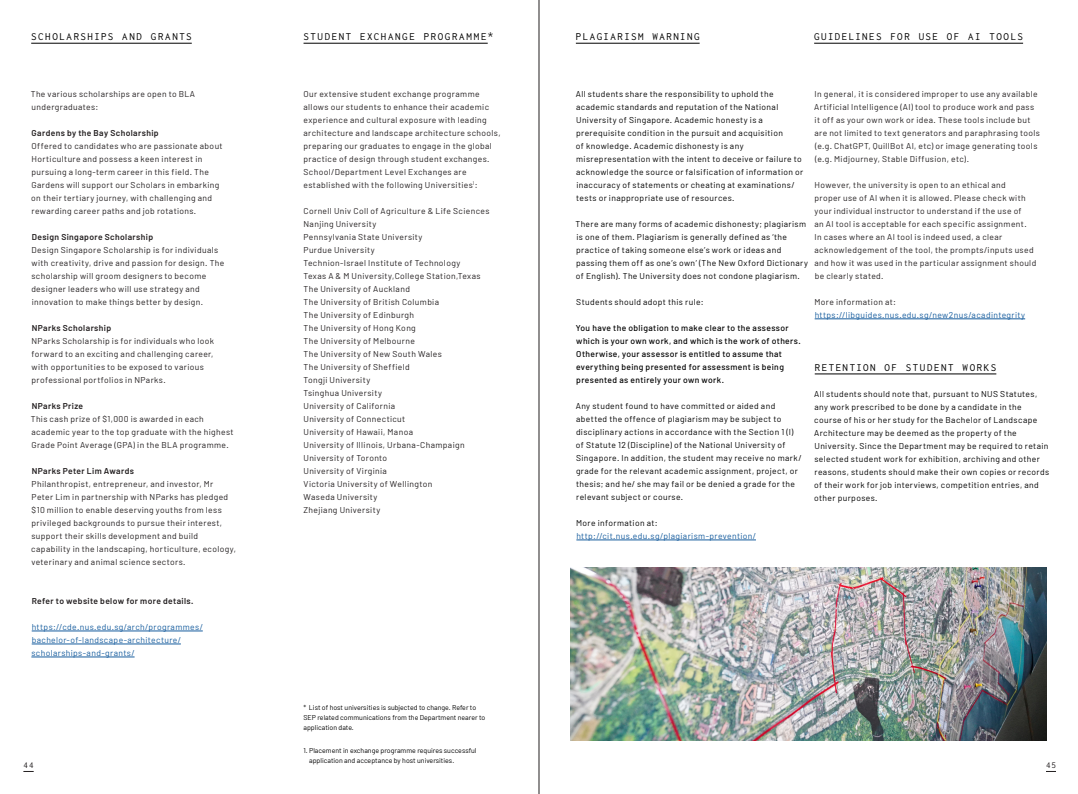
<style>
.page{position:relative;width:1078px;height:794px;background:#fff}
.page>*{position:absolute;margin:0;border:0;box-sizing:border-box;transform-origin:0 0}
.t1{font:11px "Inconsolata";letter-spacing:.14em;color:#000001}
.t2{font:9px "Inconsolata";color:#231f20}
.Body_Copy{font:8.5px/13px "Barlow";letter-spacing:.045em;color:#231f20}
.Body_Copy-2{font:8.5px/13px "Barlow";letter-spacing:.045em;color:#000001}
.Body_Copy-3{font:500 8.5px/13px "Barlow";letter-spacing:.045em;color:#000001}
.Body_Copy-4{font:8.5px/13px "Barlow";letter-spacing:.045em;color:#175d9e}
.Body_Copy-5{font:600 8.5px "Barlow";letter-spacing:.045em;color:#231f20}
.t3{font:7px/10px "Barlow";color:#000001}
</style>
<div class="page">
<hr style="left:32px;top:631px;width:171px;height:1px;background:#175d9e">
<hr style="left:32px;top:644px;width:149px;height:1px;background:#175d9e">
<hr style="left:31px;top:657px;width:103px;height:1px;background:#175d9e">
<hr style="left:31px;top:43px;width:161px;height:1px;background:#000001">
<hr style="left:303px;top:43px;width:184px;height:1px;background:#000001">
<hr style="left:814px;top:374px;width:182px;height:1px;background:#000001">
<hr style="left:575px;top:43px;width:124px;height:1px;background:#000001">
<hr style="left:576px;top:540px;width:179px;height:1px;background:#175d9e">
<hr style="left:814px;top:43px;width:208px;height:1px;background:#000001">
<hr style="left:814px;top:319px;width:210px;height:1px;background:#175d9e">
<img style="left:570px;top:567px;width:476px;height:173px">
<hr style="left:538px;top:0;width:1px;height:794px;background:#231f20">
<p class="t1" style="left:31px;top:31px;width:162px">SCHOLARSHIPS AND GRANTS</p>
<p class="t1" style="left:303px;top:31px;width:191px">STUDENT EXCHANGE PROGRAMME*</p>
<p class="Body_Copy" style="left:31px;top:87px;width:166px">The various scholarships are open to BLA undergraduates:</p>
<p class="Body_Copy-5" style="left:32px;top:128px;width:128px">Gardens by the Bay Scholarship</p>
<p class="Body_Copy" style="left:31px;top:139px;width:193px">Offered to candidates who are passionate about Horticulture and possess a keen interest in pursuing a long-term career in this field. The Gardens will support our Scholars in embarking on their tertiary journey, with challenging and rewarding career paths and job rotations.</p>
<p class="Body_Copy-5" style="left:32px;top:232px;width:123px">Design Singapore Scholarship</p>
<p class="Body_Copy" style="left:31px;top:243px;width:194px">Design Singapore Scholarship is for individuals with creativity, drive and passion for design. The scholarship will groom designers to become designer leaders who will use strategy and innovation to make things better by design.</p>
<p class="Body_Copy-5" style="left:32px;top:323px;width:81px">NParks Scholarship</p>
<p class="Body_Copy" style="left:32px;top:334px;width:184px">NParks Scholarship is for individuals who look forward to an exciting and challenging career, with opportunities to be exposed to various professional portfolios in NParks.</p>
<p class="Body_Copy-5" style="left:32px;top:401px;width:53px">NParks Prize</p>
<p class="Body_Copy" style="left:31px;top:412px;width:204px">This cash prize of $1,000 is awarded in each academic year to the top graduate with the highest<br>Grade Point Average (GPA) in the BLA programme.</p>
<p class="Body_Copy-5" style="left:32px;top:466px;width:104px">NParks Peter Lim Awards</p>
<p class="Body_Copy" style="left:31px;top:477px;width:206px">Philanthropist, entrepreneur, and investor, Mr Peter Lim in partnership with NParks has pledged $10 million to enable deserving youths from less privileged backgrounds to pursue their interest, support their skills development and build capability in the landscaping, horticulture, ecology, veterinary and animal science sectors.</p>
<p class="Body_Copy-5" style="left:32px;top:596px;width:163px">Refer to website below for more details.</p>
<p class="Body_Copy-4" style="left:31px;top:620px;width:173px">https://cde.nus.edu.sg/arch/programmes/ bachelor-of-landscape-architecture/ scholarships-and-grants/</p>
<p class="Body_Copy" style="left:303px;top:87px;width:199px">Our extensive student exchange programme allows our students to enhance their academic experience and cultural exposure with leading architecture and landscape architecture schools, preparing our graduates to engage in the global practice of design through student exchanges.<br>School/Department Level Exchanges are established with the following Universities<sup>1</sup>:</p>
<p class="Body_Copy" style="left:303px;top:204px;width:187px">Cornell Univ Coll of Agriculture &amp; Life Sciences</p>
<p class="Body_Copy" style="left:303px;top:217px;width:74px">Nanjing University</p>
<p class="Body_Copy" style="left:303px;top:230px;width:120px">Pennsylvania State University</p>
<p class="Body_Copy" style="left:303px;top:243px;width:73px">Purdue University</p>
<p class="Body_Copy" style="left:303px;top:256px;width:158px">Technion-Israel Institute of Technology</p>
<p class="Body_Copy" style="left:303px;top:269px;width:178px">Texas A &amp; M University,College Station,Texas</p>
<p class="Body_Copy" style="left:303px;top:282px;width:108px">The University of Auckland</p>
<p class="Body_Copy" style="left:303px;top:295px;width:137px">The University of British Columbia</p>
<p class="Body_Copy" style="left:303px;top:308px;width:112px">The University of Edinburgh</p>
<p class="Body_Copy" style="left:303px;top:321px;width:114px">The University of Hong Kong</p>
<p class="Body_Copy" style="left:303px;top:334px;width:113px">The University of Melbourne</p>
<p class="Body_Copy" style="left:303px;top:347px;width:140px">The University of New South Wales</p>
<p class="Body_Copy" style="left:303px;top:360px;width:108px">The University of Sheffield</p>
<p class="Body_Copy" style="left:303px;top:373px;width:68px">Tongji University</p>
<p class="Body_Copy" style="left:303px;top:386px;width:80px">Tsinghua University</p>
<p class="Body_Copy" style="left:303px;top:399px;width:93px">University of California</p>
<p class="Body_Copy" style="left:303px;top:412px;width:103px">University of Connecticut</p>
<p class="Body_Copy" style="left:303px;top:425px;width:111px">University of Hawaii, Manoa</p>
<p class="Body_Copy" style="left:303px;top:438px;width:163px">University of Illinois, Urbana-Champaign</p>
<p class="Body_Copy" style="left:303px;top:451px;width:85px">University of Toronto</p>
<p class="Body_Copy" style="left:303px;top:464px;width:85px">University of Virginia</p>
<p class="Body_Copy" style="left:303px;top:477px;width:130px">Victoria University of Wellington</p>
<p class="Body_Copy" style="left:303px;top:490px;width:75px">Waseda University</p>
<p class="Body_Copy" style="left:303px;top:503px;width:78px">Zhejiang University</p>
<p class="t3" style="left:303px;top:702px;width:183px">* List of host universities is subjected to change. Refer to<br>SEP related communications from the Department nearer to application date.</p>
<p class="t1" style="left:575px;top:31px;width:125px">PLAGIARISM WARNING</p>
<p class="t1" style="left:814px;top:31px;width:210px">GUIDELINES FOR USE OF AI TOOLS</p>
<p class="Body_Copy-2" style="left:575px;top:87px;width:229px">All students share the responsibility to uphold the academic standards and reputation of the National University of Singapore. Academic honesty is a prerequisite condition in the pursuit and acquisition<br>of knowledge. Academic dishonesty is any misrepresentation with the intent to deceive or failure to acknowledge the source or falsification of information or inaccuracy of statements or cheating at examinations/ tests or inappropriate use of resources.</p>
<p class="Body_Copy-2" style="left:575px;top:217px;width:234px">There are many forms of academic dishonesty; plagiarism is one of them. Plagiarism is generally defined as ‘the practice of taking someone else’s work or ideas and passing them off as one’s own’ (The New Oxford Dictionary of English). The University does not condone plagiarism.</p>
<p class="Body_Copy-2" style="left:576px;top:295px;width:129px">Students should adopt this rule:</p>
<p class="Body_Copy-3" style="left:575px;top:321px;width:226px">You have the obligation to make clear to the assessor which is your own work, and which is the work of others.<br>Otherwise, your assessor is entitled to assume that everything being presented for assessment is being presented as entirely your own work.</p>
<p class="Body_Copy-2" style="left:575px;top:399px;width:227px">Any student found to have committed or aided and abetted the offence of plagiarism may be subject to disciplinary actions in accordance with the Section 1 (I) of Statute 12 (Discipline) of the National University of Singapore. In addition, the student may receive no mark/ grade for the relevant academic assignment, project, or thesis; and he/ she may fail or be denied a grade for the relevant subject or course.</p>
<p class="Body_Copy-2" style="left:576px;top:516px;width:83px">More information at:</p>
<p class="Body_Copy-4" style="left:576px;top:529px;width:181px">http://cit.nus.edu.sg/plagiarism-prevention/</p>
<p class="Body_Copy" style="left:813px;top:87px;width:227px">In general, it is considered improper to use any available Artificial Intelligence (AI) tool to produce work and pass it off as your own work or idea. These tools include but are not limited to text generators and paraphrasing tools (e.g. ChatGPT, QuillBot AI, etc) or image generating tools (e.g. Midjourney, Stable Diffusion, etc).</p>
<p class="Body_Copy" style="left:814px;top:178px;width:223px">However, the university is open to an ethical and<br>proper use of AI when it is allowed. Please check with your individual instructor to understand if the use of<br>an AI tool is acceptable for each specific assignment.<br>In cases where an AI tool is indeed used, a clear acknowledgement of the tool, the prompts/inputs used and how it was used in the particular assignment should be clearly stated.</p>
<p class="Body_Copy" style="left:814px;top:295px;width:83px">More information at:</p>
<p class="Body_Copy-4" style="left:814px;top:308px;width:212px">https://libguides.nus.edu.sg/new2nus/acadintegrity</p>
<p class="t1" style="left:814px;top:362px;width:183px">RETENTION OF STUDENT WORKS</p>
<p class="Body_Copy-2" style="left:813px;top:387px;width:236px">All students should note that, pursuant to NUS Statutes, any work prescribed to be done by a candidate in the course of his or her study for the Bachelor of Landscape Architecture may be deemed as the property of the University. Since the Department may be required to retain selected student work for exhibition, archiving and other reasons, students should make their own copies or records of their work for job interviews, competition entries, and other purposes.</p>
<p class="t3" style="left:309px;top:745px;width:169px;text-indent:-6px">1. Placement in exchange programme requires successful application and acceptance by host universities.</p>
<p class="t2" style="left:23px;top:761px;width:12px">44</p>
<p class="t2" style="left:1045px;top:761px;width:11px">45</p>
</div>
